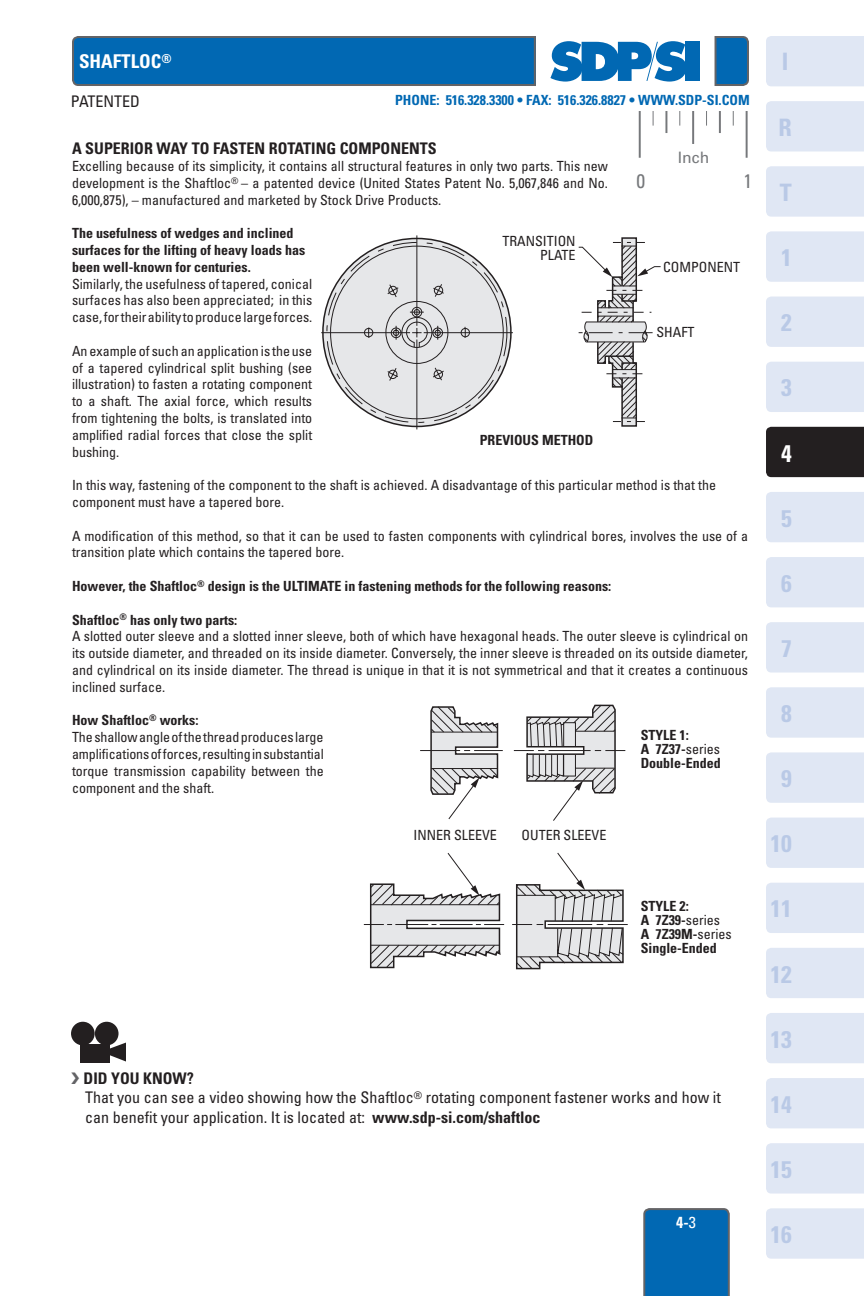
<style>
.page{position:relative;width:864px;height:1296px;background:#fff}
.page>*{position:absolute;margin:0;border:0;box-sizing:border-box;transform-origin:0 0}
.t1{font:700 condensed 24px "Univers";color:#b9c9e6}
.t2{font:700 condensed 24px "Univers";color:#fff}
.t3{font:condensed 19.6px "Univers";color:#76787b}
.t4{font:700 condensed 19px "Univers";color:#fff}
.t5{font:condensed 16px "Univers";color:#231f20}
.t6{font:700 condensed 16px "Univers";color:#231f20}
.t7{font:700 condensed 16px "Univers";color:#fff}
.t8{font:15.8px "Univers";color:#76787b}
.t9{font:condensed 14px/16.8px "Univers";color:#231f20;text-align:justify}
.t10{font:700 condensed 14px/14px "Univers";color:#231f20}
.t11{font:700 condensed 14px "Univers";color:#0168b3}
.s1{font-weight:400}
.s2{font-weight:700}
</style>
<div class="page">
<div style="left:766px;top:36px;width:98px;height:50px;background:#e0e7f4"></div>
<div style="left:766px;top:101px;width:98px;height:50px;background:#e0e7f4"></div>
<div style="left:766px;top:231px;width:98px;height:51px;background:#e0e7f4"></div>
<div style="left:766px;top:297px;width:98px;height:50px;background:#e0e7f4"></div>
<div style="left:766px;top:362px;width:98px;height:50px;background:#e0e7f4"></div>
<div style="left:766px;top:427px;width:98px;height:50px;background:#231f20"></div>
<div style="left:766px;top:492px;width:98px;height:50px;background:#e0e7f4"></div>
<div style="left:766px;top:557px;width:98px;height:50px;background:#e0e7f4"></div>
<div style="left:766px;top:622px;width:98px;height:51px;background:#e0e7f4"></div>
<div style="left:766px;top:687px;width:98px;height:51px;background:#e0e7f4"></div>
<div style="left:766px;top:752px;width:98px;height:51px;background:#e0e7f4"></div>
<div style="left:766px;top:818px;width:98px;height:50px;background:#e0e7f4"></div>
<div style="left:766px;top:883px;width:98px;height:50px;background:#e0e7f4"></div>
<div style="left:766px;top:948px;width:98px;height:50px;background:#e0e7f4"></div>
<div style="left:766px;top:1013px;width:98px;height:50px;background:#e0e7f4"></div>
<div style="left:766px;top:166px;width:98px;height:51px;background:#e0e7f4"></div>
<div style="left:766px;top:1078px;width:98px;height:50px;background:#e0e7f4"></div>
<div style="left:766px;top:1143px;width:98px;height:51px;background:#e0e7f4"></div>
<div style="left:766px;top:1208px;width:98px;height:51px;background:#e0e7f4"></div>
<svg style="left:643px;top:1208px;width:87px;height:88px;background:#0968ae"></svg>
<div style="left:73px;top:37px;width:675px;height:48px;background:#0168b3;border-radius:5px"></div>
<div style="left:72px;top:36px;width:677px;height:50px;border:2px solid #636366;border-radius:5px"></div>
<div style="left:536px;top:33px;width:180px;height:54px;background:#fff"></div>
<hr style="left:534px;top:36px;width:2px;height:50px;background:#636366">
<hr style="left:715px;top:36px;width:2px;height:50px;background:#636366">
<div style="left:686px;top:42px;width:14px;height:39px;background:#0168b3"></div>
<svg style="left:550px;top:41px;width:137px;height:41px"></svg>
<hr style="left:639px;top:111px;width:2px;height:47px;background:#76787b">
<hr style="left:746px;top:111px;width:2px;height:47px;background:#76787b">
<hr style="left:692px;top:111px;width:2px;height:33px;background:#76787b">
<hr style="left:665px;top:111px;width:2px;height:22px;background:#76787b">
<svg style="left:653px;top:111px;width:1px;height:15px"></svg>
<svg style="left:679px;top:111px;width:1px;height:15px"></svg>
<hr style="left:719px;top:111px;width:2px;height:22px;background:#76787b">
<svg style="left:706px;top:111px;width:1px;height:15px"></svg>
<svg style="left:733px;top:111px;width:1px;height:15px"></svg>
<svg style="left:323px;top:238px;width:188px;height:188px"></svg>
<hr style="left:417px;top:340px;width:1px;height:89px;background:#231f20">
<hr style="left:417px;top:235px;width:1px;height:91px;background:#231f20">
<hr style="left:424px;top:332px;width:89px;height:1px;background:#231f20">
<hr style="left:321px;top:332px;width:89px;height:1px;background:#231f20">
<svg style="left:330px;top:245px;width:174px;height:175px;background:#d9d9db"></svg>
<svg style="left:578px;top:237px;width:83px;height:190px"></svg>
<svg style="left:420px;top:706px;width:83px;height:114px"></svg>
<svg style="left:514px;top:705px;width:111px;height:116px"></svg>
<svg style="left:364px;top:853px;width:140px;height:116px"></svg>
<svg style="left:512px;top:852px;width:116px;height:118px"></svg>
<div style="left:80px;top:1044px;width:30px;height:18px;background:#231f20"></div>
<div style="left:95px;top:1022px;width:24px;height:23px;background:#231f20;border-radius:50%"></div>
<div style="left:71px;top:1022px;width:24px;height:23px;background:#231f20;border-radius:50%"></div>
<svg style="left:110px;top:1043px;width:16px;height:19px"></svg>
<p class="t4" style="left:79px;top:50px;width:94px">SHAFTLOC<sup>®</sup></p>
<p class="t5" style="left:71px;top:91px;width:71px">PATENTED</p>
<p class="t11" style="left:395px;top:92px;width:356px">PHONE: 516.328.3300 • FAX: 516.326.8827 • WWW.SDP-SI.COM</p>
<p class="t6" style="left:72px;top:139px;width:366px">A SUPERIOR WAY TO FASTEN ROTATING COMPONENTS</p>
<p class="t9" style="left:72px;top:157px;width:538px">Excelling because of its simplicity, it contains all structural features in only two parts. This new development is the Shaftloc<sup>®</sup> – a patented device (United States Patent No. 5,067,846 and No.<br>6,000,875), – manufactured and marketed by Stock Drive Products.</p>
<p class="t10" style="left:72px;top:225px;width:235px;line-height:16.8px">The usefulness of wedges and inclined surfaces for the lifting of heavy loads has been well-known for centuries.</p>
<p class="t9" style="left:72px;top:275px;width:242px">Similarly, the usefulness of tapered, conical surfaces has also been appreciated; in this case, for their ability to produce large forces.</p>
<p class="t9" style="left:72px;top:342px;width:242px">An example of such an application is the use of a tapered cylindrical split bushing (see illustration) to fasten a rotating component to a shaft. The axial force, which results from tightening the bolts, is translated into amplified radial forces that close the split bushing.</p>
<p class="t9" style="left:72px;top:476px;width:646px">In this way, fastening of the component to the shaft is achieved. A disadvantage of this particular method is that the component must have a tapered bore.</p>
<p class="t9" style="left:72px;top:527px;width:678px">A modification of this method, so that it can be used to fasten components with cylindrical bores, involves the use of a transition plate which contains the tapered bore.</p>
<p class="t10" style="left:72px;top:579px;width:541px">However, the Shaftloc<sup>®</sup> design is the ULTIMATE in fastening methods for the following reasons:</p>
<p class="t10" style="left:72px;top:612px;width:167px">Shaftloc<sup>®</sup> has only two parts:</p>
<p class="t9" style="left:72px;top:628px;width:678px">A slotted outer sleeve and a slotted inner sleeve, both of which have hexagonal heads. The outer sleeve is cylindrical on its outside diameter, and threaded on its inside diameter. Conversely, the inner sleeve is threaded on its outside diameter, and cylindrical on its inside diameter. The thread is unique in that it is not symmetrical and that it creates a continuous inclined surface.</p>
<p class="t10" style="left:72px;top:713px;width:128px">How Shaftloc<sup>®</sup> works:</p>
<p class="t9" style="left:72px;top:728px;width:253px">The shallow angle of the thread produces large amplifications of forces, resulting in substantial torque transmission capability between the component and the shaft.</p>
<p class="t8" style="left:678px;top:148px;width:33px">Inch</p>
<h2 class="t3" style="left:637px;top:168px;width:10px">0</h2>
<h2 class="t3" style="left:743px;top:168px;width:10px">1</h2>
<p class="t9" style="left:502px;top:234px;width:75px;line-height:14px;text-align:right">TRANSITION<br>PLATE</p>
<p class="t9" style="left:663px;top:258px;width:79px">COMPONENT</p>
<p class="t9" style="left:656px;top:324px;width:40px">SHAFT</p>
<p class="t10" style="left:480px;top:432px;width:115px">PREVIOUS METHOD</p>
<p class="t10" style="left:641px;top:728px;width:82px">STYLE 1:<br>A 7Z37-<span class="s1">series<br></span>Double-Ended</p>
<p class="t9" style="left:414px;top:826px;width:85px">INNER SLEEVE</p>
<p class="t9" style="left:522px;top:826px;width:86px">OUTER SLEEVE</p>
<p class="t10" style="left:641px;top:899px;width:92px">STYLE 2:<br>A 7Z39-<span class="s1">series<br></span>A 7Z39M-<span class="s1">series<br></span>Single-Ended</p>
<p class="t6" style="left:84px;top:1069px;width:112px">DID YOU KNOW?</p>
<p class="t5" style="left:85px;top:1088px;width:637px">That you can see a video showing how the Shaftloc<sup>®</sup> rotating component fastener works and how it</p>
<p class="t5" style="left:85px;top:1107px;width:457px">can benefit your application. It is located at: <span class="s2">www.sdp-si.com/shaftloc</span></p>
<p class="t7" style="left:676px;top:1213px;width:21px">4-<span class="s1">3</span></p>
<h1 class="t1" style="left:782px;top:47px;width:8px">I</h1>
<h1 class="t1" style="left:779px;top:112px;width:15px">R</h1>
<h1 class="t1" style="left:780px;top:177px;width:13px">T</h1>
<h1 class="t1" style="left:781px;top:243px;width:12px">1</h1>
<h1 class="t1" style="left:781px;top:308px;width:12px">2</h1>
<h1 class="t1" style="left:781px;top:373px;width:12px">3</h1>
<h1 class="t2" style="left:781px;top:438px;width:12px">4</h1>
<h1 class="t1" style="left:781px;top:503px;width:12px">5</h1>
<h1 class="t1" style="left:781px;top:569px;width:12px">6</h1>
<h1 class="t1" style="left:781px;top:634px;width:12px">7</h1>
<h1 class="t1" style="left:781px;top:699px;width:12px">8</h1>
<h1 class="t1" style="left:781px;top:764px;width:12px">9</h1>
<h1 class="t1" style="left:771px;top:829px;width:23px">10</h1>
<h1 class="t1" style="left:771px;top:894px;width:23px">11</h1>
<h1 class="t1" style="left:771px;top:959px;width:23px">12</h1>
<h1 class="t1" style="left:771px;top:1024px;width:23px">13</h1>
<h1 class="t1" style="left:771px;top:1089px;width:23px">14</h1>
<h1 class="t1" style="left:771px;top:1154px;width:23px">15</h1>
<h1 class="t1" style="left:770px;top:1220px;width:23px">16</h1>
</div>
